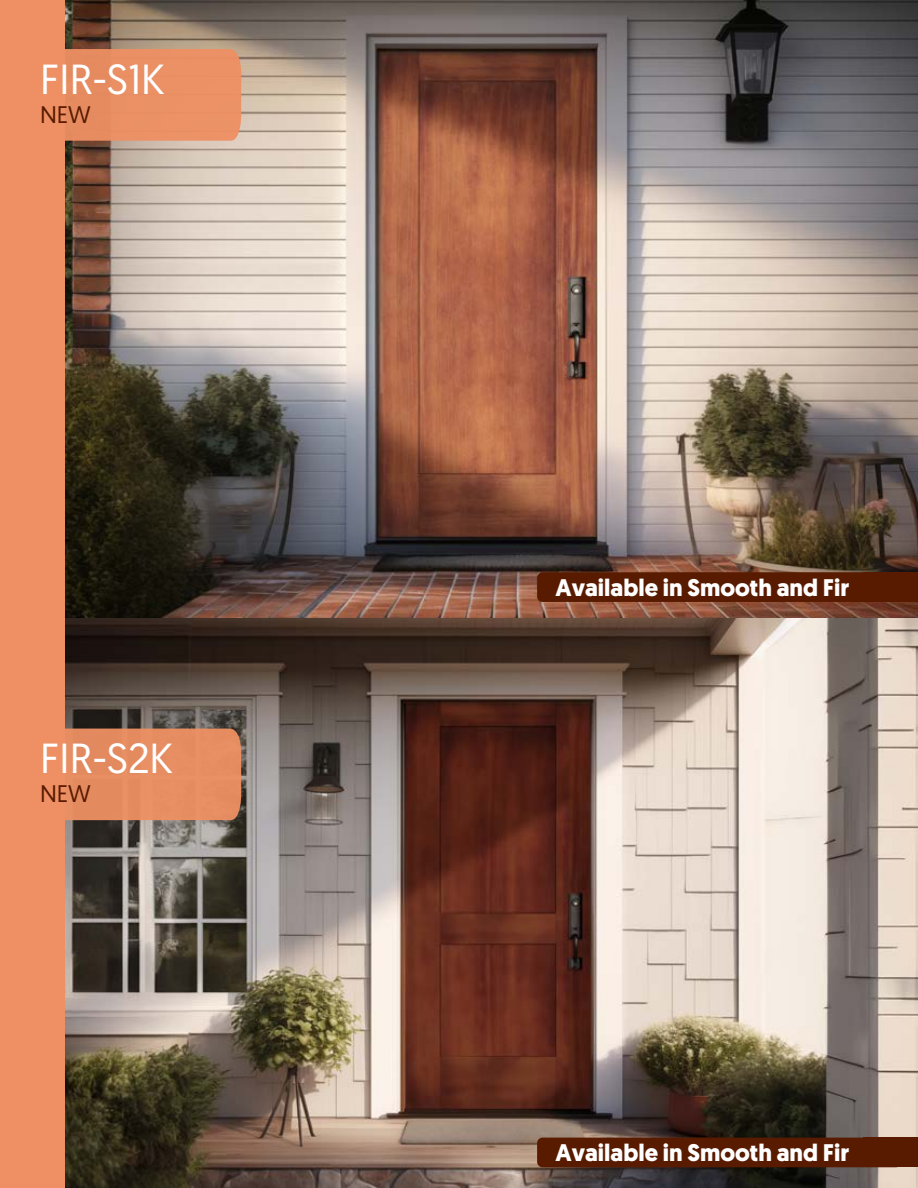
<style>
.page{position:relative;width:918px;height:1188px;background:#fff}
.page>*{position:absolute;margin:0;border:0;box-sizing:border-box;transform-origin:0 0}
.t1{font:42px "Geomanist";color:#fff}
.t2{font:700 24px "Geomanist";color:#fff}
.t3{font:24px "Geomanist";color:#591b00}
</style>
<div class="page">
<img style="left:65px;top:618px;width:853px;height:570px">
<img style="left:65px;top:0;width:853px;height:618px">
<div style="left:0;top:0;width:65px;height:1188px;background:#ee9063"></div>
<div style="left:65px;top:49px;width:176px;height:92px;background:#eb9165"></div>
<div style="left:65px;top:729px;width:176px;height:91px;background:#e68c61"></div>
<div style="left:537px;top:572px;width:364px;height:30px;background:#591b00;border-radius:5px"></div>
<div style="left:863px;top:572px;width:55px;height:30px;background:#591b00"></div>
<div style="left:537px;top:1138px;width:364px;height:29px;background:#591b00;border-radius:5px"></div>
<div style="left:863px;top:1138px;width:55px;height:29px;background:#591b00"></div>
<h1 class="t1" style="left:40px;top:64px;width:126px">FIR-S1K</h1>
<p class="t3" style="left:40px;top:105px;width:52px">NEW</p>
<h1 class="t1" style="left:40px;top:743px;width:135px">FIR-S2K</h1>
<p class="t3" style="left:40px;top:785px;width:52px">NEW</p>
<p class="t2" style="left:556px;top:574px;width:295px">Available in Smooth and Fir</p>
<p class="t2" style="left:556px;top:1139px;width:295px">Available in Smooth and Fir</p>
</div>
